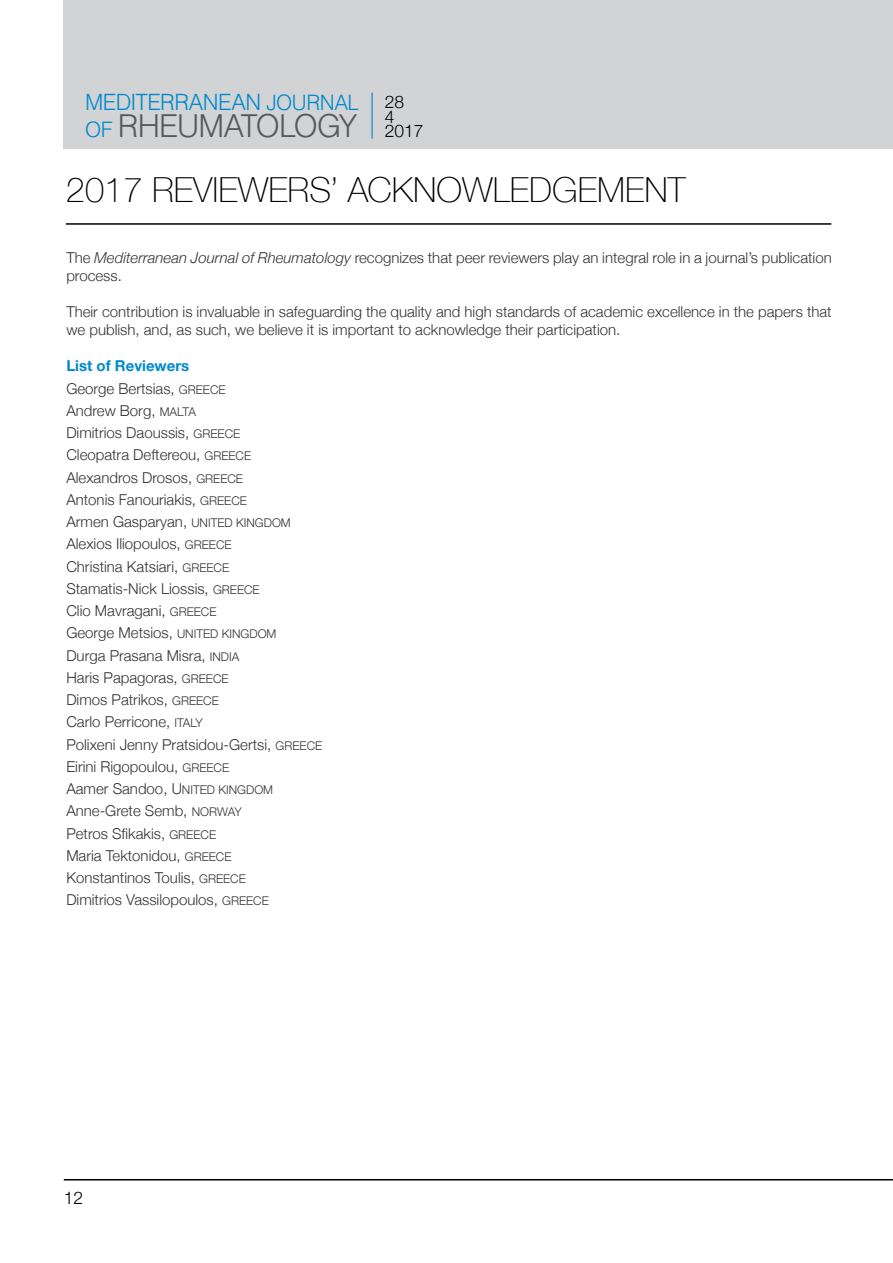
<style>
.page{position:relative;width:893px;height:1263px;background:#fff}
.page>*{position:absolute;margin:0;border:0;box-sizing:border-box;transform-origin:0 0}
.t1{font:100 34.5px "Helvetica Neue";color:#000}
.t2{font:300 31.2px "UB Helvetica";letter-spacing:-.025em;color:#58595b}
.t3{font:300 22.2px "UB Helvetica";letter-spacing:-.02em;color:#0089cf}
.t4{font:300 17.4px/15px "Helvetica Neue";color:#000}
.t5{font:300 15px/18px "Helvetica Neue";color:#333}
.t6{font:700 15px "Helvetica Neue";color:#0089cf}
.s1{font-size:21px}
.s2{font-size:21px;color:#0089cf}
.s3{font-style:italic}
.s4{font-size:12px}
</style>
<div class="page">
<div style="left:64px;top:0;width:829px;height:149px;background:#d1d3d4"></div>
<hr style="left:371px;top:92px;width:2px;height:47px;background:#0089cf">
<hr style="left:64px;top:1179px;width:829px;height:1px;background:#000">
<hr style="left:66px;top:223px;width:765px;height:2px;background:#000">
<h3 class="t3" style="left:85px;top:89px;width:275px">MEDITERRANEAN <span class="s1">JOURNAL</span></h3>
<h2 class="t2" style="left:85px;top:107px;width:273px"><span class="s2">OF</span> RHEUMATOLOGY</h2>
<p class="t4" style="left:385px;top:93px;width:40px">28<br>4<br>2017</p>
<p class="t1" style="left:66px;top:163px;width:621px">2017 REVIEWERS’ ACKNOWLEDGEMENT</p>
<p class="t5" style="left:66px;top:248px;width:767px">The <span class="s3">Mediterranean Journal of Rheumatology</span> recognizes that peer reviewers play an integral role in a journal’s publication process.</p>
<p class="t5" style="left:66px;top:302px;width:767px">Their contribution is invaluable in safeguarding the quality and high standards of academic excellence in the papers that we publish, and, as such, we believe it is important to acknowledge their participation.</p>
<p class="t6" style="left:66px;top:354px;width:125px">List of Reviewers</p>
<p class="t5" style="left:66px;top:378px;width:161px">George Bertsias, <span class="s4">GREECE</span></p>
<p class="t5" style="left:66px;top:400px;width:131px">Andrew Borg, <span class="s4">MALTA</span></p>
<p class="t5" style="left:66px;top:423px;width:175px">Dimitrios Daoussis, <span class="s4">GREECE</span></p>
<p class="t5" style="left:66px;top:445px;width:186px">Cleopatra Deftereou, <span class="s4">GREECE</span></p>
<p class="t5" style="left:66px;top:467px;width:178px">Alexandros Drosos, <span class="s4">GREECE</span></p>
<p class="t5" style="left:66px;top:489px;width:182px">Antonis Fanouriakis, <span class="s4">GREECE</span></p>
<p class="t5" style="left:66px;top:512px;width:226px">Armen Gasparyan, <span class="s4">UNITED KINGDOM</span></p>
<p class="t5" style="left:66px;top:534px;width:167px">Alexios Iliopoulos, <span class="s4">GREECE</span></p>
<p class="t5" style="left:66px;top:556px;width:164px">Christina Katsiari, <span class="s4">GREECE</span></p>
<p class="t5" style="left:66px;top:578px;width:195px">Stamatis-Nick Liossis, <span class="s4">GREECE</span></p>
<p class="t5" style="left:66px;top:601px;width:152px">Clio Mavragani, <span class="s4">GREECE</span></p>
<p class="t5" style="left:66px;top:623px;width:212px">George Metsios, <span class="s4">UNITED KINGDOM</span></p>
<p class="t5" style="left:66px;top:645px;width:175px">Durga Prasana Misra, <span class="s4">INDIA</span></p>
<p class="t5" style="left:66px;top:667px;width:164px">Haris Papagoras, <span class="s4">GREECE</span></p>
<p class="t5" style="left:66px;top:690px;width:154px">Dimos Patrikos, <span class="s4">GREECE</span></p>
<p class="t5" style="left:66px;top:712px;width:138px">Carlo Perricone, <span class="s4">ITALY</span></p>
<p class="t5" style="left:66px;top:734px;width:257px">Polixeni Jenny Pratsidou-Gertsi, <span class="s4">GREECE</span></p>
<p class="t5" style="left:66px;top:756px;width:164px">Eirini Rigopoulou, <span class="s4">GREECE</span></p>
<p class="t5" style="left:66px;top:779px;width:208px">Aamer Sandoo, U<span class="s4">NITED KINGDOM</span></p>
<p class="t5" style="left:66px;top:801px;width:177px">Anne-Grete Semb, <span class="s4">NORWAY</span></p>
<p class="t5" style="left:66px;top:823px;width:151px">Petros Sfikakis, <span class="s4">GREECE</span></p>
<p class="t5" style="left:66px;top:845px;width:167px">Maria Tektonidou, <span class="s4">GREECE</span></p>
<p class="t5" style="left:66px;top:868px;width:181px">Konstantinos Toulis, <span class="s4">GREECE</span></p>
<p class="t5" style="left:66px;top:890px;width:204px">Dimitrios Vassilopoulos, <span class="s4">GREECE</span></p>
<p class="t4" style="left:64px;top:1189px;width:21px">12</p>
</div>
